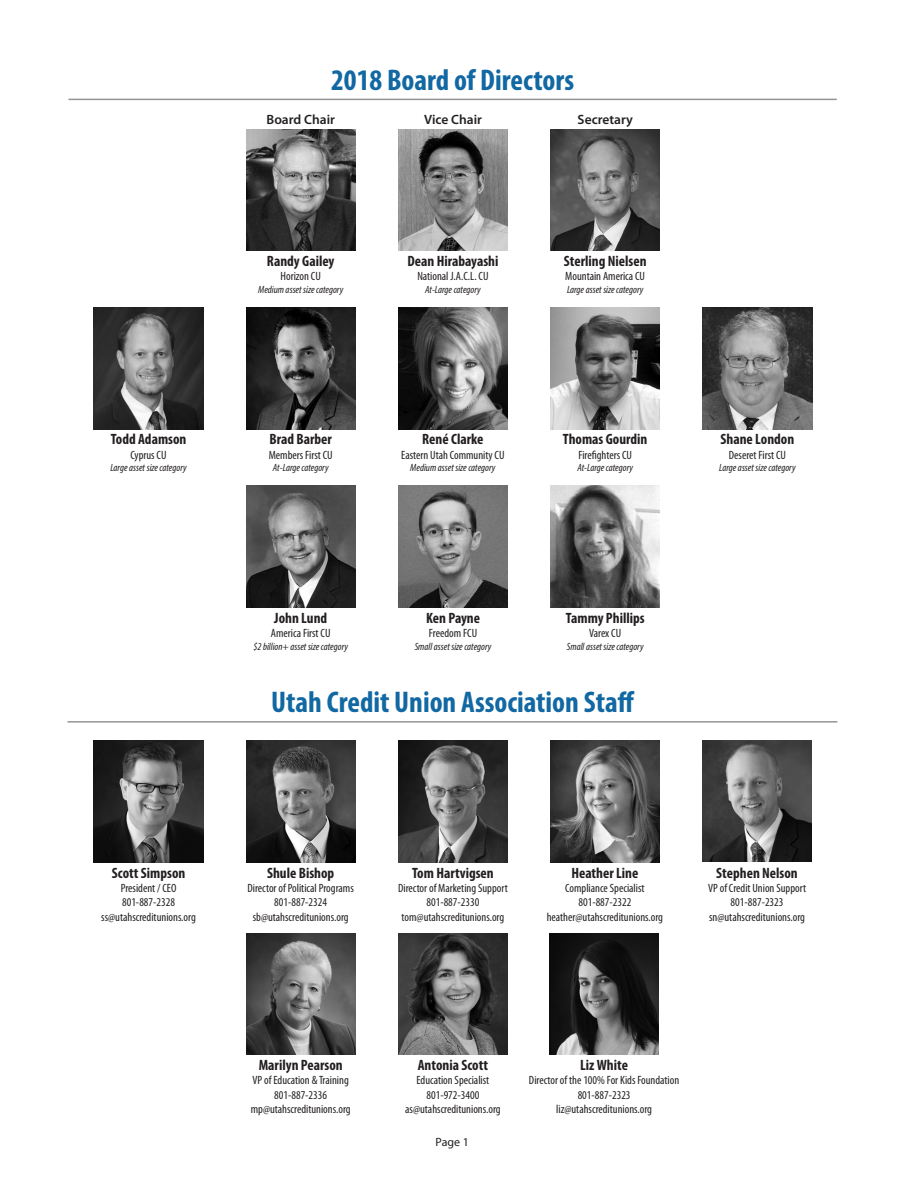
<style>
.page{position:relative;width:918px;height:1188px;background:#fff}
.page>*{position:absolute;margin:0;border:0;box-sizing:border-box;transform-origin:0 0}
.Headline{font:700 condensed 30px "Myriad Pro";color:#1168a2}
.t1{font:700 condensed 15px "Myriad Pro";color:#231f20}
.Body{font:600 13.5px "Myriad Pro";color:#231f20}
.Statistics-body{font:condensed 12px "Myriad Pro";color:#231f20}
.t2{font:12px "Myriad Pro";color:#231f20}
.t3{font:italic condensed 10.5px "Myriad Pro";color:#231f20}
</style>
<div class="page">
<hr style="left:68px;top:99px;width:769px;height:1px;background:#939598">
<img style="left:246px;top:308px;width:109px;height:121px">
<img style="left:551px;top:129px;width:109px;height:122px">
<img style="left:398px;top:129px;width:110px;height:122px">
<img style="left:94px;top:308px;width:109px;height:121px">
<img style="left:703px;top:308px;width:109px;height:121px">
<img style="left:398px;top:486px;width:110px;height:121px">
<img style="left:551px;top:486px;width:109px;height:121px">
<img style="left:246px;top:486px;width:109px;height:121px">
<img style="left:398px;top:308px;width:110px;height:121px">
<img style="left:246px;top:129px;width:109px;height:122px">
<img style="left:551px;top:308px;width:109px;height:121px">
<img style="left:246px;top:741px;width:109px;height:121px">
<img style="left:398px;top:741px;width:110px;height:121px">
<img style="left:550px;top:741px;width:110px;height:121px">
<img style="left:702px;top:740px;width:110px;height:122px">
<img style="left:246px;top:933px;width:109px;height:122px">
<img style="left:398px;top:933px;width:110px;height:122px">
<img style="left:94px;top:741px;width:109px;height:121px">
<img style="left:549px;top:933px;width:110px;height:122px">
<hr style="left:68px;top:721px;width:769px;height:2px;background:#939598">
<p class="t1" style="left:111px;top:430px;width:77px">Todd Adamson</p>
<p class="Statistics-body" style="left:131px;top:447px;width:38px">Cyprus CU</p>
<p class="t3" style="left:110px;top:461px;width:78px">Large asset size category</p>
<p class="Headline" style="left:331px;top:61px;width:244px">2018 Board of Directors</p>
<p class="Body" style="left:267px;top:112px;width:70px">Board Chair</p>
<p class="Body" style="left:424px;top:112px;width:59px">Vice Chair</p>
<p class="Body" style="left:578px;top:112px;width:57px">Secretary</p>
<p class="t1" style="left:267px;top:252px;width:69px">Randy Gailey</p>
<p class="Statistics-body" style="left:281px;top:269px;width:42px">Horizon CU</p>
<p class="t3" style="left:258px;top:283px;width:87px">Medium asset size category</p>
<p class="t1" style="left:407px;top:252px;width:92px">Dean Hirabayashi</p>
<p class="Statistics-body" style="left:417px;top:269px;width:73px">National J.A.C.L. CU</p>
<p class="t3" style="left:425px;top:283px;width:57px">At-Large category</p>
<p class="t1" style="left:564px;top:252px;width:84px">Sterling Nielsen</p>
<p class="Statistics-body" style="left:565px;top:269px;width:81px">Mountain America CU</p>
<p class="t3" style="left:567px;top:283px;width:78px">Large asset size category</p>
<p class="t1" style="left:270px;top:430px;width:64px">Brad Barber</p>
<p class="Statistics-body" style="left:269px;top:447px;width:66px">Members First CU</p>
<p class="t3" style="left:273px;top:461px;width:57px">At-Large category</p>
<p class="t1" style="left:422px;top:430px;width:63px">René Clarke</p>
<p class="Statistics-body" style="left:401px;top:447px;width:105px">Eastern Utah Community CU</p>
<p class="t3" style="left:410px;top:461px;width:87px">Medium asset size category</p>
<p class="t1" style="left:563px;top:430px;width:86px">Thomas Gourdin</p>
<p class="Statistics-body" style="left:578px;top:447px;width:55px">Firefighters CU</p>
<p class="t3" style="left:577px;top:461px;width:57px">At-Large category</p>
<p class="t1" style="left:274px;top:608px;width:55px">John Lund</p>
<p class="Statistics-body" style="left:271px;top:626px;width:61px">America First CU</p>
<p class="t3" style="left:253px;top:640px;width:96px">$2 billion+ asset size category</p>
<p class="t1" style="left:426px;top:608px;width:56px">Ken Payne</p>
<p class="Statistics-body" style="left:429px;top:626px;width:50px">Freedom FCU</p>
<p class="t3" style="left:415px;top:640px;width:78px">Small asset size category</p>
<p class="t1" style="left:566px;top:608px;width:80px">Tammy Phillips</p>
<p class="Statistics-body" style="left:589px;top:626px;width:33px">Varex CU</p>
<p class="t3" style="left:567px;top:640px;width:78px">Small asset size category</p>
<p class="Headline" style="left:271px;top:684px;width:365px">Utah Credit Union Association Staff</p>
<p class="t1" style="left:721px;top:430px;width:75px">Shane London</p>
<p class="Statistics-body" style="left:729px;top:447px;width:59px">Deseret First CU</p>
<p class="t3" style="left:719px;top:461px;width:78px">Large asset size category</p>
<p class="t1" style="left:112px;top:863px;width:75px">Scott Simpson</p>
<p class="Statistics-body" style="left:121px;top:881px;width:57px">President / CEO</p>
<p class="Statistics-body" style="left:122px;top:895px;width:54px">801-887-2328</p>
<p class="Statistics-body" style="left:101px;top:909px;width:96px">ss@utahscreditunions.org</p>
<p class="t1" style="left:267px;top:863px;width:69px">Shule Bishop</p>
<p class="Statistics-body" style="left:248px;top:881px;width:108px">Director of Political Programs</p>
<p class="Statistics-body" style="left:274px;top:895px;width:54px">801-887-2324</p>
<p class="Statistics-body" style="left:253px;top:909px;width:97px">sb@utahscreditunions.org</p>
<p class="t1" style="left:412px;top:863px;width:83px">Tom Hartvigsen</p>
<p class="Statistics-body" style="left:398px;top:881px;width:111px">Director of Marketing Support</p>
<p class="Statistics-body" style="left:426px;top:895px;width:54px">801-887-2330</p>
<p class="Statistics-body" style="left:402px;top:909px;width:104px">tom@utahscreditunions.org</p>
<p class="t1" style="left:571px;top:863px;width:68px">Heather Line</p>
<p class="Statistics-body" style="left:565px;top:881px;width:81px">Compliance Specialist</p>
<p class="Statistics-body" style="left:578px;top:895px;width:54px">801-887-2322</p>
<p class="Statistics-body" style="left:547px;top:909px;width:118px">heather@utahscreditunions.org</p>
<p class="t1" style="left:716px;top:863px;width:83px">Stephen Nelson</p>
<p class="Statistics-body" style="left:708px;top:881px;width:100px">VP of Credit Union Support</p>
<p class="Statistics-body" style="left:731px;top:895px;width:54px">801-887-2323</p>
<p class="Statistics-body" style="left:709px;top:909px;width:97px">sn@utahscreditunions.org</p>
<p class="t1" style="left:259px;top:1056px;width:85px">Marilyn Pearson</p>
<p class="Statistics-body" style="left:253px;top:1073px;width:98px">VP of Education &amp; Training</p>
<p class="Statistics-body" style="left:274px;top:1088px;width:54px">801-887-2336</p>
<p class="Statistics-body" style="left:251px;top:1102px;width:101px">mp@utahscreditunions.org</p>
<p class="t1" style="left:418px;top:1056px;width:72px">Antonia Scott</p>
<p class="Statistics-body" style="left:416px;top:1073px;width:74px">Education Specialist</p>
<p class="Statistics-body" style="left:426px;top:1088px;width:54px">801-972-3400</p>
<p class="Statistics-body" style="left:405px;top:1102px;width:97px">as@utahscreditunions.org</p>
<p class="t2" style="left:436px;top:1135px;width:35px">Page 1</p>
<p class="t1" style="left:580px;top:1056px;width:49px">Liz White</p>
<p class="Statistics-body" style="left:529px;top:1073px;width:152px">Director of the 100% For Kids Foundation</p>
<p class="Statistics-body" style="left:578px;top:1088px;width:54px">801-887-2323</p>
<p class="Statistics-body" style="left:556px;top:1102px;width:97px">liz@utahscreditunions.org</p>
</div>
